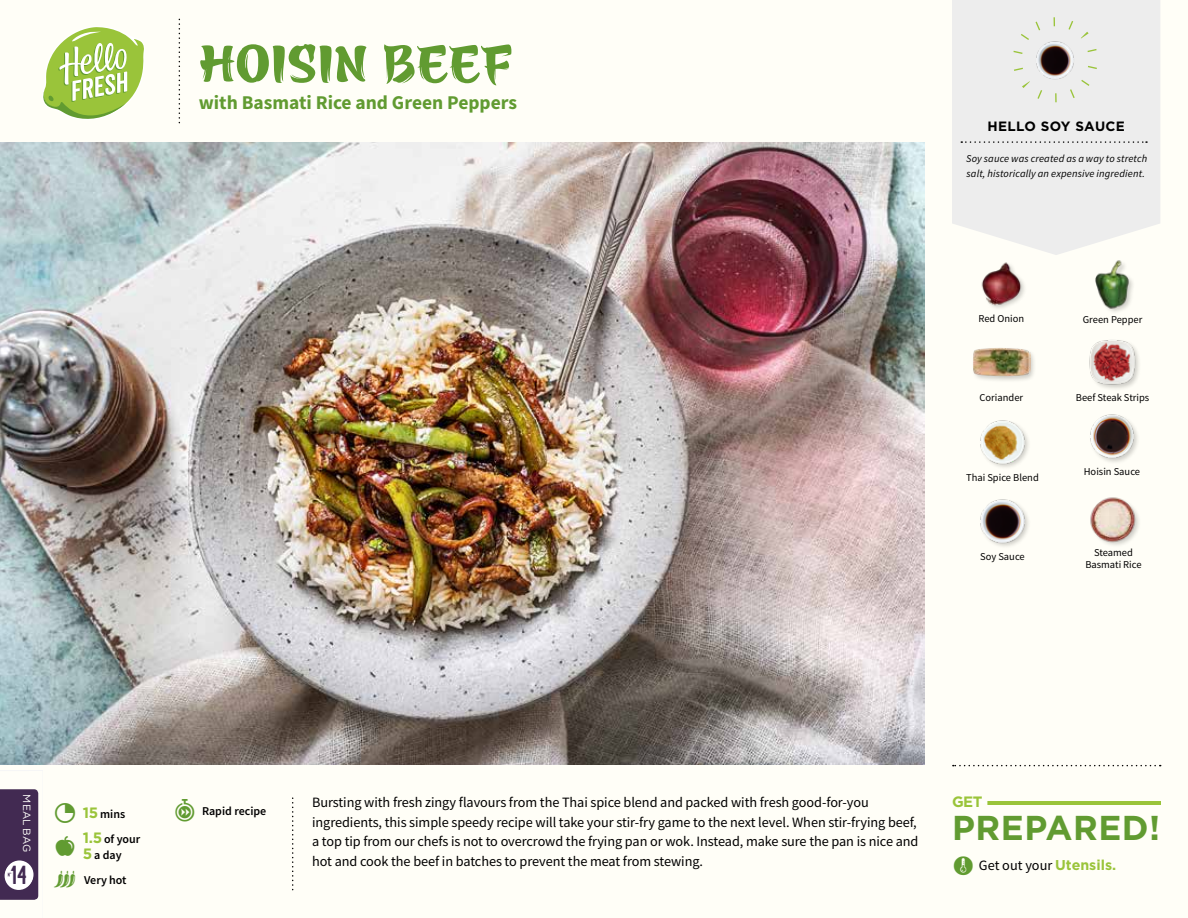
<style>
.page{position:relative;width:1188px;height:918px;background:#fffef7}
.page>*{position:absolute;margin:0;border:0;box-sizing:border-box;transform-origin:0 0}
.t1{font:58.5px "Azuki";color:#619b31}
.t2{font:700 34.5px "Gotham";letter-spacing:.015em;color:#619b31}
.t3{font:26.1px "Kapra";color:#422a52}
.t4{font:700 19.5px "Source Sans Pro";color:#619b31}
.t5{font:700 15px "Gotham";color:#9ac43a}
.t6{font:14.25px/19.5px "Source Sans Pro";letter-spacing:-.005em;color:#000}
.t7{font:700 13.5px "Gotham";letter-spacing:.03em;color:#000}
.t8{font:600 12px/15.8px "Source Sans Pro";color:#000}
.t9{font:10.5px/12px "Source Sans Pro";color:#000;text-align:center}
.t10{font:italic 10.5px/14.7px "Source Sans Pro";letter-spacing:.01em;color:#000}
.t11{font:10.5px "Gotham";letter-spacing:-.005em;color:#fffefb}
.s1{color:#619b31}
.s2{font-family:"Gotham";font-weight:700;font-size:15px;color:#9ac43a}
.s3{color:#fff}
.s4{font-family:"Gotham";font-weight:700;color:#9ac43a}
</style>
<div class="page">
<svg style="left:43px;top:27px;width:101px;height:92px"></svg>
<img style="left:0;top:142px;width:925px;height:623px">
<img style="left:980px;top:420px;width:49px;height:47px">
<img style="left:981px;top:262px;width:43px;height:46px">
<img style="left:1090px;top:497px;width:49px;height:48px">
<img style="left:1095px;top:260px;width:38px;height:52px">
<div style="left:972px;top:346px;width:64px;height:37px;background:#000;opacity:.2"></div>
<img style="left:973px;top:346px;width:57px;height:37px">
<img style="left:980px;top:499px;width:49px;height:48px">
<img style="left:1089px;top:340px;width:50px;height:49px">
<img style="left:1090px;top:414px;width:48px;height:48px">
<div style="left:952px;top:0;width:208px;height:255px;background:#ededed"></div>
<svg style="left:961px;top:141px;width:186px;height:2px"></svg>
<img style="left:1031px;top:35px;width:49px;height:49px">
<div style="left:1013px;top:17px;width:85px;height:85px;border:9px dashed #9ac43a;border-radius:50%"></div>
<hr style="left:952px;top:801px;width:208px;height:4px;background:#9ac43a">
<div style="left:952px;top:797px;width:35px;height:11px;background:#fffef7"></div>
<svg style="left:953px;top:765px;width:208px;height:1px"></svg>
<svg style="left:0;top:789px;width:39px;height:111px;background:#634f70"></svg>
<h1 class="t1" style="left:199px;top:37px;width:315px">HOISIN BEEF</h1>
<h3 class="t4" style="left:199px;top:89px;width:320px">with Basmati Rice and Green Peppers</h3>
<p class="t7" style="left:987px;top:117px;width:139px">HELLO SOY SAUCE</p>
<p class="t10" style="left:966px;top:151px;width:182px">Soy sauce was created as a way to stretch salt, historically an expensive ingredient.</p>
<p class="t9" style="left:979px;top:312px;width:47px">Red Onion</p>
<p class="t9" style="left:1083px;top:313px;width:61px">Green Pepper</p>
<p class="t9" style="left:980px;top:391px;width:45px">Coriander</p>
<p class="t9" style="left:1076px;top:391px;width:75px">Beef Steak Strips</p>
<p class="t9" style="left:966px;top:471px;width:74px">Thai Spice Blend</p>
<p class="t9" style="left:980px;top:550px;width:46px">Soy Sauce</p>
<p class="t9" style="left:1084px;top:466px;width:58px">Hoisin Sauce</p>
<p class="t9" style="left:1085px;top:546px;width:58px">Steamed<br>Basmati Rice</p>
<p class="t11" style="left:33px;top:794px;width:59px;rotate:90deg">MEAL BAG</p>
<h3 class="t3" style="left:11px;top:860px;width:17px">14</h3>
<p class="t8" style="left:53px;top:806px;width:74px"><span class="s1">✓</span> <span class="s2">15</span> mins</p>
<p class="t8" style="left:83px;top:831px;width:59px"><span class="s2">1.5</span> of your<br><span class="s2">5</span> a day</p>
<p class="t8" style="left:53px;top:872px;width:75px"><span class="s1">★</span> Very hot</p>
<p class="t8" style="left:202px;top:803px;width:66px">Rapid recipe</p>
<p class="t6" style="left:312px;top:793px;width:608px">Bursting with fresh zingy flavours from the Thai spice blend and packed with fresh good-for-you ingredients, this simple speedy recipe will take your stir-fry game to the next level. When stir-frying beef, a top tip from our chefs is not to overcrowd the frying pan or wok. Instead, make sure the pan is nice and hot and cook the beef in batches to prevent the meat from stewing.</p>
<p class="t5" style="left:952px;top:792px;width:36px">GET<span class="s3">-</span></p>
<h2 class="t2" style="left:952px;top:805px;width:210px">PREPARED!</h2>
<p class="t6" style="left:979px;top:855px;width:139px">Get out your <span class="s4">Utensils.</span></p>
</div>
